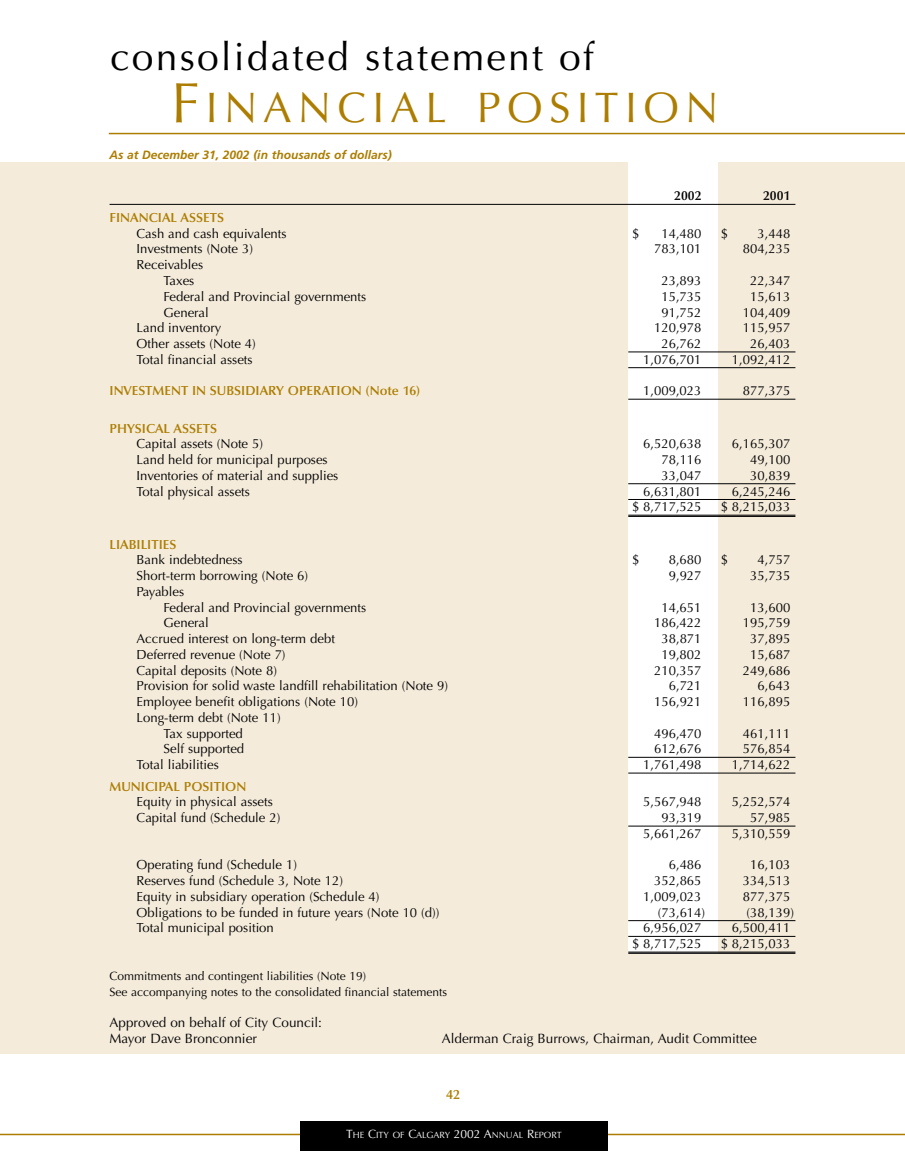
<style>
.page{position:relative;width:905px;height:1175px;background:#fff}
.page>*{position:absolute;margin:0;border:0;box-sizing:border-box;transform-origin:0 0}
.t1{font:42.75px "Optima";letter-spacing:.15em;color:#ac7d00}
.t2{font:39px "Optima";letter-spacing:.055em;color:#000}
.t3{font:13.5px/15.8px "Optima";color:#000}
.t4{font:600 13.5px "Optima";color:#ac7d00}
.t5{font:13.2px/15.8px "Optima";color:#000}
.t6{font:600 13.2px "Optima";color:#ac7d00}
.t7{font:600 13.2px "Optima";color:#000}
.t8{font:12px/15.8px "Optima";color:#000}
.t9{font:italic 700 12px "Frutiger";color:#ac7d00}
.t10{font:9px "Optima";color:#fff}
.s1{font-size:57px}
.s2{font-size:12px}
</style>
<div class="page">
<hr style="left:0;top:1133px;width:300px;height:2px;background:#ac7d00">
<div style="left:0;top:162px;width:904px;height:891px;background:#f4ebdb"></div>
<div style="left:628px;top:141px;width:90px;height:812px;background:#fff"></div>
<hr style="left:608px;top:1133px;width:296px;height:2px;background:#ac7d00">
<div style="left:300px;top:1120px;width:307px;height:30px;background:#000"></div>
<hr style="left:109px;top:133px;width:795px;height:1px;background:#ac7d00">
<hr style="left:110px;top:204px;width:685px;height:1px;background:#000">
<hr style="left:628px;top:351px;width:167px;height:1px;background:#000">
<hr style="left:628px;top:367px;width:167px;height:1px;background:#000">
<hr style="left:628px;top:399px;width:167px;height:1px;background:#000">
<hr style="left:628px;top:483px;width:167px;height:1px;background:#000">
<hr style="left:628px;top:499px;width:167px;height:1px;background:#000">
<hr style="left:628px;top:515px;width:167px;height:1px;background:#000">
<hr style="left:628px;top:516px;width:167px;height:1px;background:#000">
<hr style="left:628px;top:757px;width:167px;height:1px;background:#000">
<hr style="left:628px;top:772px;width:167px;height:1px;background:#000">
<hr style="left:628px;top:825px;width:167px;height:1px;background:#000">
<hr style="left:628px;top:920px;width:167px;height:1px;background:#000">
<hr style="left:628px;top:936px;width:167px;height:1px;background:#000">
<hr style="left:628px;top:951px;width:167px;height:1px;background:#000">
<hr style="left:628px;top:953px;width:167px;height:1px;background:#000">
<h2 class="t2" style="left:110px;top:40px;width:485px">consolidated statement of</h2>
<h1 class="t1" style="left:171px;top:90px;width:549px"><span class="s1">F</span>INANCIAL POSITION</h1>
<p class="t9" style="left:110px;top:150px;width:283px">As at December 31, 2002 (in thousands of dollars)</p>
<p class="t7" style="left:674px;top:190px;width:29px">2002</p>
<p class="t7" style="left:763px;top:190px;width:29px">2001</p>
<p class="t6" style="left:110px;top:212px;width:116px">FINANCIAL ASSETS</p>
<p class="t5" style="left:136px;top:227px;width:152px">Cash and cash equivalents</p>
<p class="t5" style="left:632px;top:227px;width:9px">$</p>
<p class="t5" style="left:661px;top:227px;width:42px">14,480</p>
<p class="t5" style="left:720px;top:227px;width:9px">$</p>
<p class="t5" style="left:757px;top:227px;width:34px">3,448</p>
<p class="t5" style="left:136px;top:242px;width:118px">Investments (Note 3)</p>
<p class="t5" style="left:654px;top:242px;width:49px">783,101</p>
<p class="t5" style="left:742px;top:242px;width:49px">804,235</p>
<p class="t5" style="left:163px;top:258px;width:41px;text-indent:-27px">Receivables<br>Taxes</p>
<p class="t5" style="left:661px;top:274px;width:42px">23,893</p>
<p class="t5" style="left:750px;top:274px;width:42px">22,347</p>
<p class="t5" style="left:163px;top:290px;width:204px">Federal and Provincial governments</p>
<p class="t5" style="left:661px;top:290px;width:42px">15,735</p>
<p class="t5" style="left:750px;top:290px;width:42px">15,613</p>
<p class="t5" style="left:163px;top:305px;width:47px">General</p>
<p class="t5" style="left:661px;top:305px;width:42px">91,752</p>
<p class="t5" style="left:742px;top:305px;width:49px">104,409</p>
<p class="t5" style="left:136px;top:321px;width:86px">Land inventory</p>
<p class="t5" style="left:654px;top:321px;width:49px">120,978</p>
<p class="t5" style="left:742px;top:321px;width:49px">115,957</p>
<p class="t5" style="left:136px;top:337px;width:121px">Other assets (Note 4)</p>
<p class="t5" style="left:661px;top:337px;width:42px">26,762</p>
<p class="t5" style="left:750px;top:337px;width:42px">26,403</p>
<p class="t5" style="left:136px;top:353px;width:118px">Total financial assets</p>
<p class="t5" style="left:643px;top:353px;width:60px">1,076,701</p>
<p class="t5" style="left:732px;top:353px;width:60px">1,092,412</p>
<p class="t6" style="left:110px;top:385px;width:312px">INVESTMENT IN SUBSIDIARY OPERATION (Note 16)</p>
<p class="t5" style="left:643px;top:384px;width:60px">1,009,023</p>
<p class="t5" style="left:742px;top:384px;width:49px">877,375</p>
<p class="t6" style="left:110px;top:422px;width:109px">PHYSICAL ASSETS</p>
<p class="t5" style="left:136px;top:437px;width:128px">Capital assets (Note 5)</p>
<p class="t5" style="left:643px;top:437px;width:60px">6,520,638</p>
<p class="t5" style="left:732px;top:437px;width:60px">6,165,307</p>
<p class="t5" style="left:136px;top:453px;width:193px">Land held for municipal purposes</p>
<p class="t5" style="left:661px;top:453px;width:42px">78,116</p>
<p class="t5" style="left:750px;top:453px;width:42px">49,100</p>
<p class="t5" style="left:136px;top:469px;width:203px">Inventories of material and supplies</p>
<p class="t5" style="left:661px;top:469px;width:42px">33,047</p>
<p class="t5" style="left:750px;top:469px;width:42px">30,839</p>
<p class="t5" style="left:136px;top:484px;width:115px">Total physical assets</p>
<p class="t5" style="left:643px;top:484px;width:60px">6,631,801</p>
<p class="t5" style="left:732px;top:484px;width:60px">6,245,246</p>
<p class="t5" style="left:632px;top:500px;width:71px">$ 8,717,525</p>
<p class="t5" style="left:720px;top:500px;width:71px">$ 8,215,033</p>
<p class="t6" style="left:110px;top:538px;width:68px">LIABILITIES</p>
<p class="t5" style="left:136px;top:553px;width:108px">Bank indebtedness</p>
<p class="t5" style="left:632px;top:553px;width:9px">$</p>
<p class="t5" style="left:668px;top:553px;width:34px">8,680</p>
<p class="t5" style="left:720px;top:553px;width:9px">$</p>
<p class="t5" style="left:757px;top:553px;width:34px">4,757</p>
<p class="t5" style="left:136px;top:569px;width:173px">Short-term borrowing (Note 6)</p>
<p class="t5" style="left:668px;top:569px;width:34px">9,927</p>
<p class="t5" style="left:750px;top:569px;width:42px">35,735</p>
<p class="t5" style="left:163px;top:585px;width:204px;text-indent:-27px">Payables<br>Federal and Provincial governments</p>
<p class="t5" style="left:661px;top:600px;width:42px">14,651</p>
<p class="t5" style="left:750px;top:600px;width:42px">13,600</p>
<p class="t5" style="left:163px;top:616px;width:47px">General</p>
<p class="t5" style="left:654px;top:616px;width:49px">186,422</p>
<p class="t5" style="left:742px;top:616px;width:49px">195,759</p>
<p class="t5" style="left:136px;top:632px;width:200px">Accrued interest on long-term debt</p>
<p class="t5" style="left:661px;top:632px;width:42px">38,871</p>
<p class="t5" style="left:750px;top:632px;width:42px">37,895</p>
<p class="t5" style="left:136px;top:648px;width:150px">Deferred revenue (Note 7)</p>
<p class="t5" style="left:661px;top:648px;width:42px">19,802</p>
<p class="t5" style="left:750px;top:648px;width:42px">15,687</p>
<p class="t5" style="left:136px;top:663px;width:142px">Capital deposits (Note 8)</p>
<p class="t5" style="left:654px;top:663px;width:49px">210,357</p>
<p class="t5" style="left:742px;top:663px;width:49px">249,686</p>
<p class="t5" style="left:136px;top:679px;width:313px">Provision for solid waste landfill rehabilitation (Note 9)</p>
<p class="t5" style="left:668px;top:679px;width:34px">6,721</p>
<p class="t5" style="left:757px;top:679px;width:34px">6,643</p>
<p class="t5" style="left:136px;top:695px;width:223px">Employee benefit obligations (Note 10)</p>
<p class="t5" style="left:654px;top:695px;width:49px">156,921</p>
<p class="t5" style="left:742px;top:695px;width:49px">116,895</p>
<p class="t5" style="left:163px;top:711px;width:119px;text-indent:-27px">Long-term debt (Note 11)<br>Tax supported</p>
<p class="t5" style="left:654px;top:726px;width:49px">496,470</p>
<p class="t5" style="left:742px;top:726px;width:49px">461,111</p>
<p class="t5" style="left:164px;top:742px;width:82px">Self supported</p>
<p class="t5" style="left:654px;top:742px;width:49px">612,676</p>
<p class="t5" style="left:742px;top:742px;width:49px">576,854</p>
<p class="t5" style="left:136px;top:758px;width:84px">Total liabilities</p>
<p class="t5" style="left:643px;top:758px;width:60px">1,761,498</p>
<p class="t5" style="left:732px;top:758px;width:60px">1,714,622</p>
<p class="t6" style="left:110px;top:780px;width:138px">MUNICIPAL POSITION</p>
<p class="t5" style="left:137px;top:795px;width:138px">Equity in physical assets</p>
<p class="t5" style="left:643px;top:795px;width:60px">5,567,948</p>
<p class="t5" style="left:732px;top:795px;width:60px">5,252,574</p>
<p class="t5" style="left:136px;top:811px;width:145px">Capital fund (Schedule 2)</p>
<p class="t5" style="left:661px;top:811px;width:42px">93,319</p>
<p class="t5" style="left:750px;top:811px;width:42px">57,985</p>
<p class="t5" style="left:643px;top:827px;width:60px">5,661,267</p>
<p class="t5" style="left:732px;top:827px;width:60px">5,310,559</p>
<p class="t5" style="left:136px;top:858px;width:162px">Operating fund (Schedule 1)</p>
<p class="t5" style="left:668px;top:858px;width:34px">6,486</p>
<p class="t5" style="left:750px;top:858px;width:42px">16,103</p>
<p class="t5" style="left:136px;top:874px;width:208px">Reserves fund (Schedule 3, Note 12)</p>
<p class="t5" style="left:654px;top:874px;width:49px">352,865</p>
<p class="t5" style="left:742px;top:874px;width:49px">334,513</p>
<p class="t5" style="left:136px;top:890px;width:244px">Equity in subsidiary operation (Schedule 4)</p>
<p class="t5" style="left:643px;top:890px;width:60px">1,009,023</p>
<p class="t5" style="left:742px;top:890px;width:49px">877,375</p>
<p class="t5" style="left:136px;top:905px;width:304px">Obligations to be funded in future years (Note 10 (d))</p>
<p class="t5" style="left:657px;top:905px;width:49px">(73,614)</p>
<p class="t5" style="left:746px;top:905px;width:49px">(38,139)</p>
<p class="t5" style="left:136px;top:921px;width:139px">Total municipal position</p>
<p class="t5" style="left:643px;top:921px;width:60px">6,956,027</p>
<p class="t5" style="left:732px;top:921px;width:60px">6,500,411</p>
<p class="t5" style="left:632px;top:937px;width:71px">$ 8,717,525</p>
<p class="t5" style="left:720px;top:937px;width:71px">$ 8,215,033</p>
<p class="t8" style="left:110px;top:969px;width:339px">Commitments and contingent liabilities (Note 19)<br>See accompanying notes to the consolidated financial statements</p>
<p class="t3" style="left:110px;top:1015px;width:214px">Approved on behalf of City Council:<br>Mayor Dave Bronconnier</p>
<p class="t3" style="left:442px;top:1031px;width:317px">Alderman Craig Burrows, Chairman, Audit Committee</p>
<p class="t4" style="left:446px;top:1088px;width:16px">42</p>
<p class="t10" style="left:346px;top:1131px;width:217px"><span class="s2">T</span>HE <span class="s2">C</span>ITY OF <span class="s2">C</span>ALGARY <span class="s2">2002 A</span>NNUAL <span class="s2">R</span>EPORT</p>
</div>
